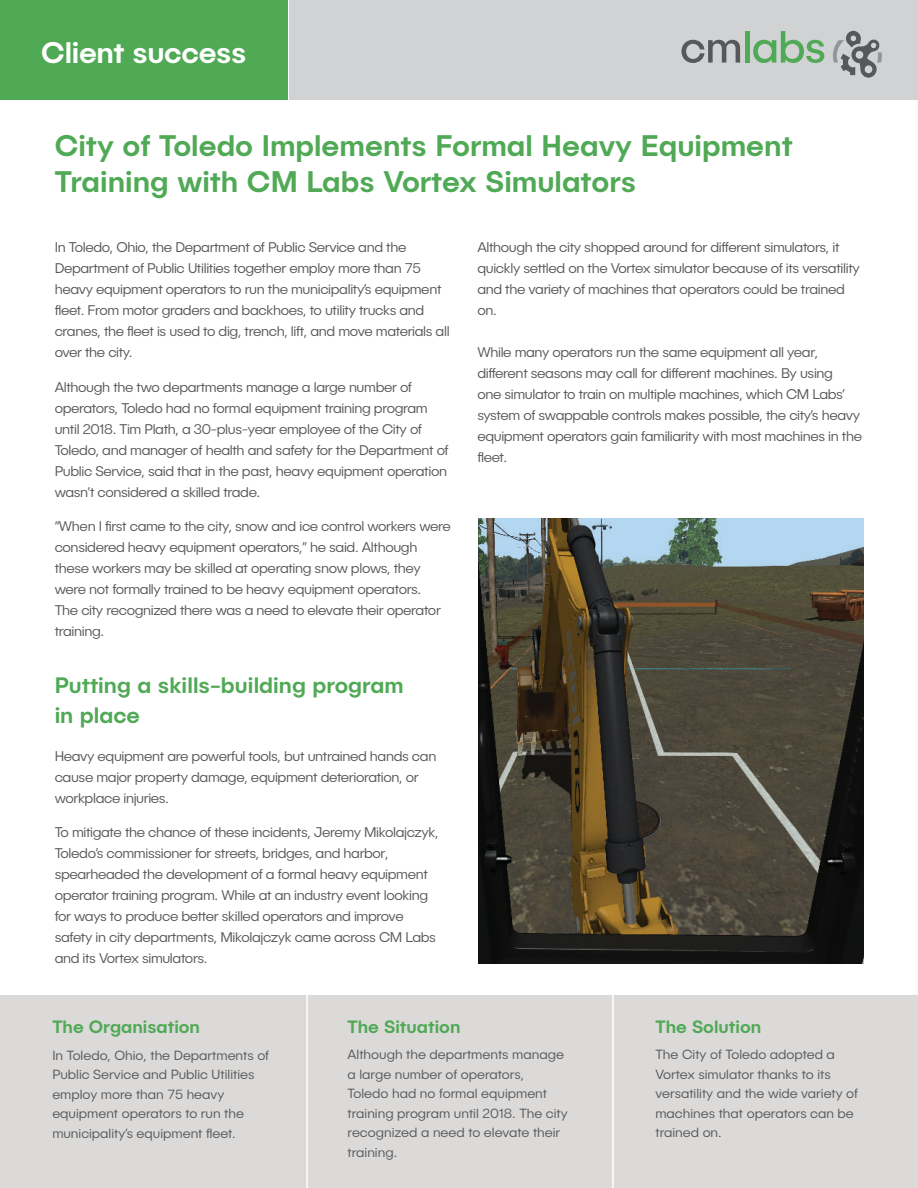
<style>
.page{position:relative;width:918px;height:1188px;background:#fff}
.page>*{position:absolute;margin:0;border:0;box-sizing:border-box;transform-origin:0 0}
.t1{font:500 30px/36px "Publica Sans";color:#50a955}
.t2{font:500 30px "Publica Sans";letter-spacing:-.01em;color:#fff}
.t3{font:500 22.5px/30px "Publica Sans";color:#50a955}
.t4{font:500 18px "Publica Sans";color:#50a955}
.t5{font:300 14.25px/21px "Publica Sans";letter-spacing:-.025em;color:#57585a}
.t6{font:300 13.5px/19.5px "Publica Sans";color:#57585a}
</style>
<div class="page">
<div style="left:0;top:996px;width:918px;height:192px;background:#dbdad9"></div>
<hr style="left:306px;top:989px;width:2px;height:199px;background:#fff">
<hr style="left:612px;top:987px;width:2px;height:201px;background:#fff">
<div style="left:0;top:0;width:288px;height:99px;background:#50a955"></div>
<div style="left:290px;top:0;width:628px;height:99px;background:#d1d2d4"></div>
<svg style="left:681px;top:40px;width:59px;height:23px"></svg>
<div style="left:745px;top:31px;width:5px;height:32px;background:#50a955"></div>
<svg style="left:753px;top:31px;width:71px;height:32px"></svg>
<svg style="left:833px;top:31px;width:49px;height:47px"></svg>
<img style="left:478px;top:518px;width:386px;height:445px">
<h1 class="t2" style="left:41px;top:41px;width:207px">Client success</h1>
<h1 class="t1" style="left:55px;top:130px;width:740px">City of Toledo Implements Formal Heavy Equipment<br>Training with CM Labs Vortex Simulators</h1>
<p class="t5" style="left:55px;top:238px;width:397px">In Toledo, Ohio, the Department of Public Service and the Department of Public Utilities together employ more than 75 heavy equipment operators to run the municipality’s equipment fleet. From motor graders and backhoes, to utility trucks and cranes, the fleet is used to dig, trench, lift, and move materials all over the city.</p>
<p class="t5" style="left:55px;top:378px;width:396px">Although the two departments manage a large number of operators, Toledo had no formal equipment training program until 2018. Tim Plath, a 30-plus-year employee of the City of Toledo, and manager of health and safety for the Department of Public Service, said that in the past, heavy equipment operation wasn’t considered a skilled trade.</p>
<p class="t5" style="left:55px;top:517px;width:398px">“When I first came to the city, snow and ice control workers were considered heavy equipment operators,” he said. Although these workers may be skilled at operating snow plows, they were not formally trained to be heavy equipment operators.<br>The city recognized there was a need to elevate their operator training.</p>
<h2 class="t3" style="left:55px;top:672px;width:351px">Putting a skills-building program in place</h2>
<p class="t5" style="left:55px;top:747px;width:383px">Heavy equipment are powerful tools, but untrained hands can cause major property damage, equipment deterioration, or workplace injuries.</p>
<p class="t5" style="left:55px;top:823px;width:386px">To mitigate the chance of these incidents, Jeremy Mikolajczyk, Toledo’s commissioner for streets, bridges, and harbor, spearheaded the development of a formal heavy equipment operator training program. While at an industry event looking for ways to produce better skilled operators and improve safety in city departments, Mikolajczyk came across CM Labs and its Vortex simulators.</p>
<p class="t5" style="left:477px;top:238px;width:384px">Although the city shopped around for different simulators, it quickly settled on the Vortex simulator because of its versatility and the variety of machines that operators could be trained on.</p>
<p class="t5" style="left:477px;top:343px;width:386px">While many operators run the same equipment all year, different seasons may call for different machines. By using<br>one simulator to train on multiple machines, which CM Labs’ system of swappable controls makes possible, the city’s heavy equipment operators gain familiarity with most machines in the fleet.</p>
<p class="t4" style="left:52px;top:1021px;width:149px">The Organisation</p>
<p class="t6" style="left:52px;top:1047px;width:218px">In Toledo, Ohio, the Departments of<br>Public Service and Public Utilities employ more than 75 heavy equipment operators to run the municipality’s equipment fleet.</p>
<p class="t4" style="left:348px;top:1021px;width:114px">The Situation</p>
<p class="t6" style="left:348px;top:1046px;width:222px">Although the departments manage a large number of operators,<br>Toledo had no formal equipment training program until 2018. The city recognized a need to elevate their training.</p>
<p class="t4" style="left:655px;top:1021px;width:107px">The Solution</p>
<p class="t6" style="left:655px;top:1046px;width:204px">The City of Toledo adopted a<br>Vortex simulator thanks to its versatility and the wide variety of machines that operators can be trained on.</p>
</div>
